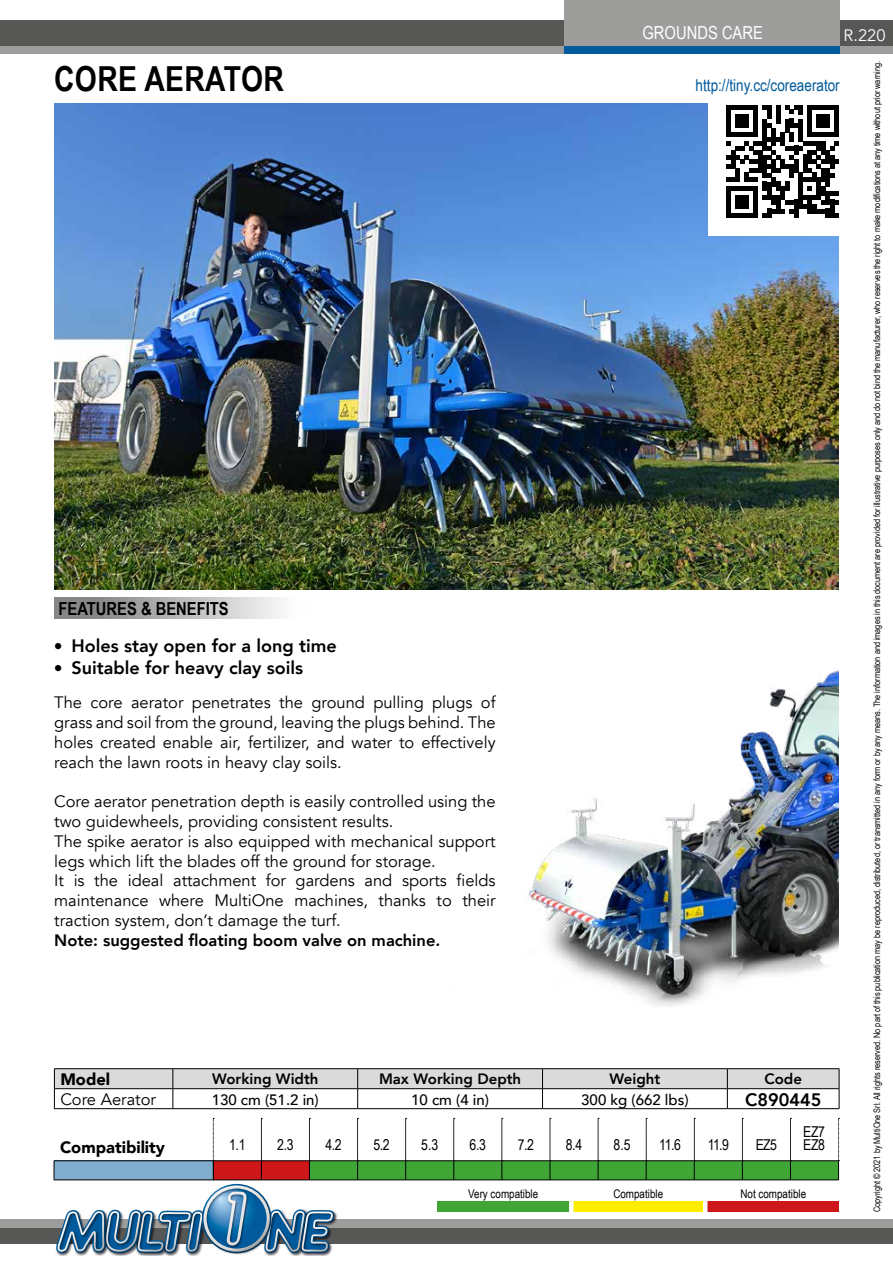
<style>
.page{position:relative;width:893px;height:1263px;background:#fff}
.page>*{position:absolute;margin:0;border:0;box-sizing:border-box;transform-origin:0 0}
.t1{font:700 34.5px "Arial Narrow";letter-spacing:.01em;color:#000}
.t2{font:800 18px "Avenir";color:#000}
.t3{font:700 18px "Arial Narrow";color:#000}
.t4{font:18px "Arial Narrow";color:#fff}
.t5{font:16.5px/19.8px "Avenir";color:#000;text-align:justify}
.t6{font:800 16.5px "Avenir";color:#000}
.t7{font:16.5px "Arial Narrow";color:#005a9b}
.t8{font:900 16.5px "Avenir";color:#000}
.t9{font:16.5px "Avenir";color:#fff}
.t10{font:15px/12.8px "Arial Narrow";letter-spacing:-.03em;color:#000}
.t11{font:800 15px "Avenir";color:#000}
.t12{font:500 15px "Avenir";color:#000}
.t13{font:12px "Arial Narrow";color:#000}
.t14{font:9px "Arial Narrow";letter-spacing:-.005em;color:#000}
.s1{font-family:"Tahoma";font-weight:400}
</style>
<div class="page">
<div style="left:0;top:45px;width:893px;height:9px;background:#9d9d9c"></div>
<div style="left:564px;top:45px;width:276px;height:9px;background:#005a9b"></div>
<div style="left:0;top:20px;width:893px;height:25px;background:#575756"></div>
<div style="left:0;top:1219px;width:893px;height:9px;background:#9d9d9c"></div>
<div style="left:0;top:1228px;width:893px;height:16px;background:#575756"></div>
<div style="left:564px;top:0;width:276px;height:45px;background:#9d9d9c"></div>
<img style="left:528px;top:670px;width:311px;height:336px">
<img style="left:55px;top:103px;width:784px;height:486px">
<hr style="left:54px;top:1068px;width:119px;height:1px;background:#000">
<hr style="left:173px;top:1068px;width:185px;height:1px;background:#000">
<hr style="left:358px;top:1068px;width:184px;height:1px;background:#000">
<hr style="left:542px;top:1068px;width:185px;height:1px;background:#000">
<hr style="left:727px;top:1068px;width:112px;height:1px;background:#000">
<svg style="left:54px;top:1069px;width:786px;height:40px"></svg>
<hr style="left:54px;top:1088px;width:119px;height:1px;background:#000">
<hr style="left:173px;top:1088px;width:184px;height:1px;background:#000">
<hr style="left:543px;top:1088px;width:184px;height:1px;background:#000">
<hr style="left:727px;top:1088px;width:112px;height:1px;background:#000">
<svg style="left:54px;top:1118px;width:786px;height:138px"></svg>
<hr style="left:54px;top:1180px;width:160px;height:1px;background:#000">
<div style="left:54px;top:597px;width:255px;height:22px;background:linear-gradient(to right,#767676,#fff)"></div>
<div style="left:569px;top:1186px;width:5px;height:15px;background:#fff"></div>
<hr style="left:703px;top:1186px;width:4px;height:15px;background:#fff">
<div style="left:708px;top:87px;width:149px;height:149px;background:#fff"></div>
<svg style="left:726px;top:105px;width:113px;height:113px"></svg>
<p class="t4" style="left:642px;top:20px;width:122px">GROUNDS CARE</p>
<p class="t9" style="left:844px;top:26px;width:43px">R.220</p>
<h1 class="t1" style="left:54px;top:53px;width:231px">CORE AERATOR</h1>
<p class="t7" style="left:696px;top:73px;width:146px">http://tiny.cc/coreaerator</p>
<p class="t3" style="left:58px;top:595px;width:172px">FEATURES &amp; BENEFITS</p>
<p class="t2" style="left:54px;top:632px;width:284px"><span class="s1">•</span> Holes stay open for a long time</p>
<p class="t2" style="left:54px;top:654px;width:250px"><span class="s1">•</span> Suitable for heavy clay soils</p>
<p class="t5" style="left:54px;top:693px;width:443px">The core aerator penetrates the ground pulling plugs of grass and soil from the ground, leaving the plugs behind. The holes created enable air, fertilizer, and water to effectively reach the lawn roots in heavy clay soils.</p>
<p class="t5" style="left:54px;top:792px;width:443px;text-align:left">Core aerator penetration depth is easily controlled using the two guidewheels, providing consistent results.<br>The spike aerator is also equipped with mechanical support legs which lift the blades off the ground for storage.<br>It is the ideal attachment for gardens and sports fields maintenance where MultiOne machines, thanks to their traction system, don’t damage the turf.</p>
<p class="t6" style="left:54px;top:927px;width:388px">Note: suggested floating boom valve on machine.</p>
<p class="t8" style="left:60px;top:1065px;width:51px">Model</p>
<p class="t11" style="left:212px;top:1067px;width:108px">Working Width</p>
<p class="t11" style="left:379px;top:1067px;width:144px">Max Working Depth</p>
<p class="t11" style="left:609px;top:1067px;width:52px">Weight</p>
<p class="t11" style="left:764px;top:1067px;width:39px">Code</p>
<p class="t5" style="left:60px;top:1090px;width:97px">Core Aerator</p>
<p class="t12" style="left:212px;top:1086px;width:109px">130 cm (51.2 in)</p>
<p class="t12" style="left:411px;top:1086px;width:79px">10 cm (4 in)</p>
<p class="t12" style="left:581px;top:1086px;width:109px">300 kg (662 lbs)</p>
<p class="t2" style="left:745px;top:1086px;width:78px">C890445</p>
<p class="t8" style="left:60px;top:1133px;width:107px">Compatibility</p>
<p class="t10" style="left:803px;top:1125px;width:23px">EZ7<br>EZ8</p>
<p class="t10" style="left:229px;top:1137px;width:18px">1.1</p>
<p class="t10" style="left:277px;top:1137px;width:18px">2.3</p>
<p class="t10" style="left:325px;top:1137px;width:18px">4.2</p>
<p class="t10" style="left:373px;top:1137px;width:18px">5.2</p>
<p class="t10" style="left:421px;top:1137px;width:19px">5.3</p>
<p class="t10" style="left:470px;top:1137px;width:18px">6.3</p>
<p class="t10" style="left:518px;top:1137px;width:18px">7.2</p>
<p class="t10" style="left:566px;top:1137px;width:18px">8.4</p>
<p class="t10" style="left:613px;top:1137px;width:19px">8.5</p>
<p class="t10" style="left:659px;top:1137px;width:23px">11.6</p>
<p class="t10" style="left:708px;top:1137px;width:23px">11.9</p>
<p class="t10" style="left:756px;top:1137px;width:23px">EZ5</p>
<p class="t13" style="left:468px;top:1185px;width:72px">Very compatible</p>
<p class="t13" style="left:613px;top:1185px;width:51px">Compatible</p>
<p class="t13" style="left:740px;top:1185px;width:67px">Not compatible</p>
<p class="t14" style="left:870px;top:1212px;width:1152px;rotate:-90deg">Copyright © 2021 by MultiOne Srl. All rights reserved. No part of this publication may be reproduced, distributed, or transmitted in any form or by any means. The information and images in this document are provided for illustrative purposes only and do not bind the manufacturer, who reserves the right to make modifications at any time without prior warning.</p>
</div>
